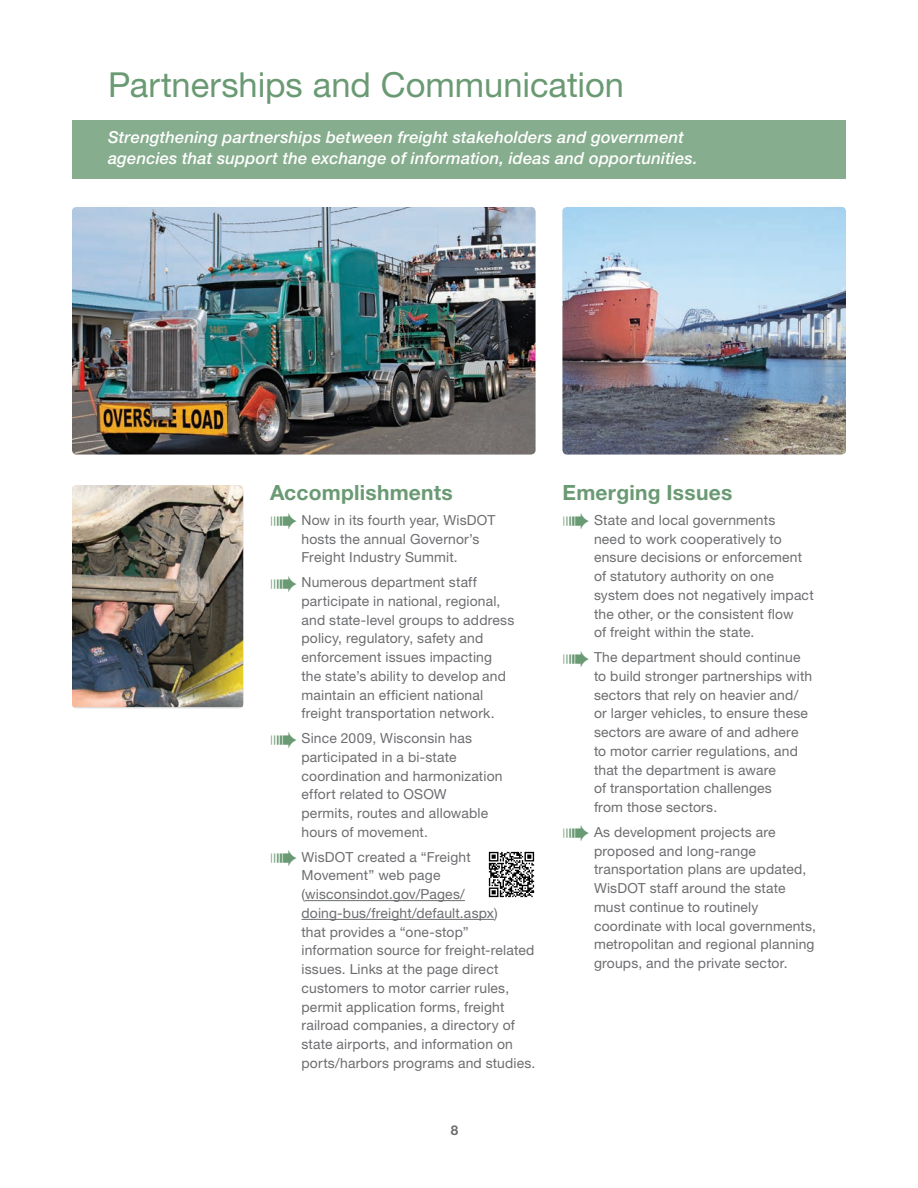
<style>
.page{position:relative;width:918px;height:1188px;background:#fff}
.page>*{position:absolute;margin:0;border:0;box-sizing:border-box;transform-origin:0 0}
.pic_heading_L1_-_55{font:34.5px "Helvetica Neue LT Std";color:#6a9a73}
.a_heading_L2_147{font:700 21px "Helvetica Neue LT Std";letter-spacing:.01em;color:#6a9a73}
.Aqua_italic_bigger_w{font:italic 500 16.5px/21px "Helvetica Neue LT Std";letter-spacing:.01em;color:#fff}
.t1{font:13.8px/18.8px "Helvetica Neue LT Std";letter-spacing:.015em;color:#6c6d70}
.t2{font:700 13.5px "Helvetica Neue LT Std";color:#6c6d70}
</style>
<div class="page">
<img style="left:72px;top:207px;width:464px;height:247px">
<img style="left:562px;top:207px;width:284px;height:247px">
<img style="left:72px;top:485px;width:171px;height:222px">
<div style="left:72px;top:120px;width:774px;height:58px;background:#86ad8d"></div>
<hr style="left:305px;top:900px;width:160px;height:1px;background:#6c6d70">
<hr style="left:302px;top:919px;width:192px;height:1px;background:#6c6d70">
<svg style="left:488px;top:851px;width:47px;height:47px"></svg>
<svg style="left:489px;top:852px;width:45px;height:45px"></svg>
<p class="pic_heading_L1_-_55" style="left:108px;top:64px;width:518px">Partnerships and Communication</p>
<p class="Aqua_italic_bigger_w" style="left:108px;top:127px;width:591px">Strengthening partnerships between freight stakeholders and government agencies that support the exchange of information, ideas and opportunities.</p>
<p class="a_heading_L2_147" style="left:270px;top:480px;width:184px">Accomplishments</p>
<p class="t1" style="left:302px;top:511px;width:195px">Now in its fourth year, WisDOT hosts the annual Governor’s<br>Freight Industry Summit.</p>
<p class="t1" style="left:302px;top:573px;width:214px">Numerous department staff participate in national, regional, and state-level groups to address policy, regulatory, safety and enforcement issues impacting the state’s ability to develop and maintain an efficient national freight transportation network.</p>
<p class="t1" style="left:302px;top:729px;width:203px">Since 2009, Wisconsin has participated in a bi-state coordination and harmonization effort related to OSOW<br>permits, routes and allowable hours of movement.</p>
<p class="t1" style="left:302px;top:847px;width:235px">WisDOT created a “Freight<br>Movement” web page (wisconsindot.gov/Pages/ doing-bus/freight/default.aspx)<br>that provides a “one-stop” information source for freight-related issues. Links at the page direct customers to motor carrier rules, permit application forms, freight railroad companies, a directory of state airports, and information on ports/harbors programs and studies.</p>
<p class="t2" style="left:451px;top:1121px;width:9px">8</p>
<p class="a_heading_L2_147" style="left:562px;top:480px;width:171px">Emerging Issues</p>
<p class="t1" style="left:594px;top:511px;width:221px">State and local governments<br>need to work cooperatively to ensure decisions or enforcement of statutory authority on one system does not negatively impact the other, or the consistent flow<br>of freight within the state.</p>
<p class="t1" style="left:594px;top:648px;width:220px">The department should continue to build stronger partnerships with sectors that rely on heavier and/ or larger vehicles, to ensure these sectors are aware of and adhere to motor carrier regulations, and that the department is aware<br>of transportation challenges<br>from those sectors.</p>
<p class="t1" style="left:594px;top:823px;width:224px">As development projects are proposed and long-range transportation plans are updated,<br>WisDOT staff around the state must continue to routinely coordinate with local governments, metropolitan and regional planning groups, and the private sector.</p>
</div>
